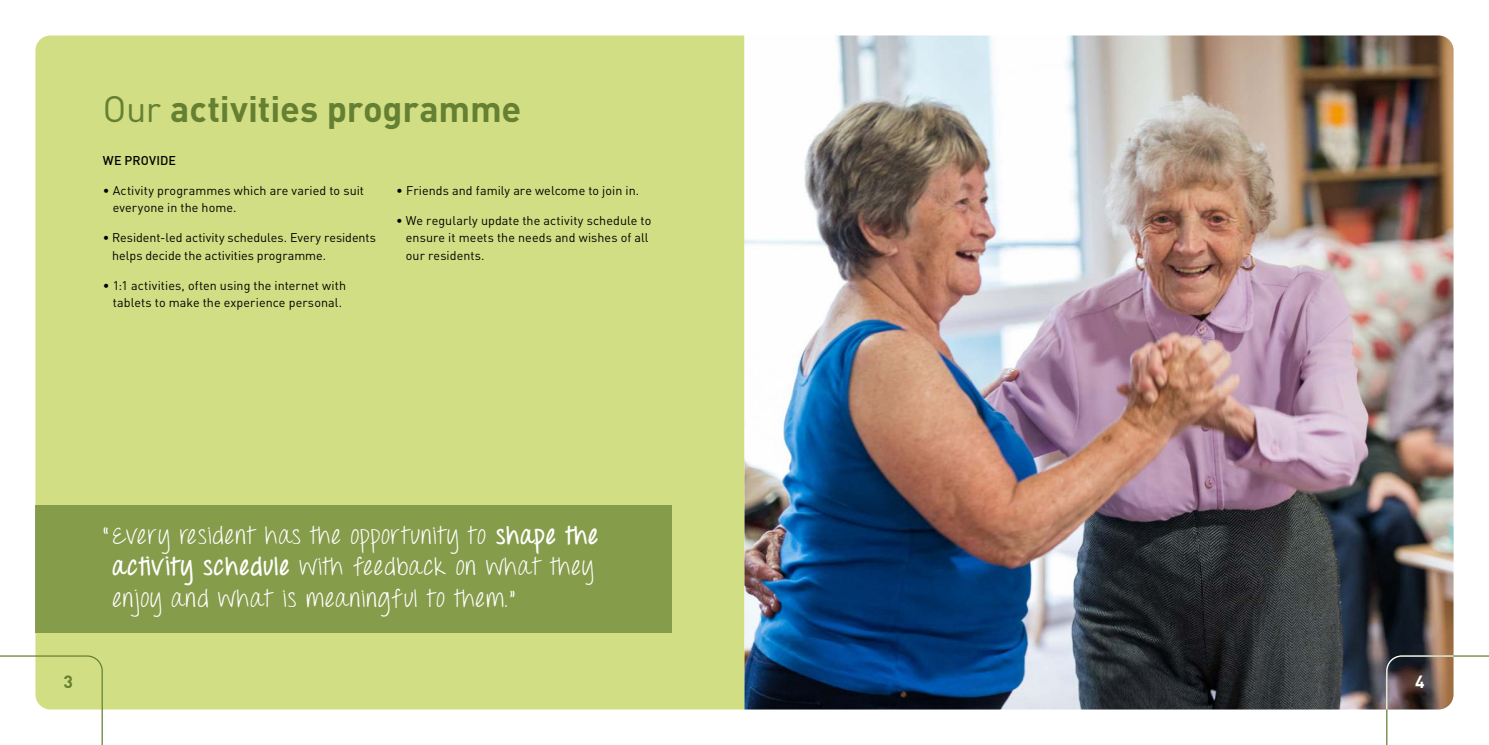
<style>
.page{position:relative;width:1489px;height:745px;background:#fff}
.page>*{position:absolute;margin:0;border:0;box-sizing:border-box;transform-origin:0 0}
.t1{font:700 36.25px "DIN";letter-spacing:-.005em;color:#658032}
.t2{font:24.38px/31.5px "Throw My Hands Upinthe Air";letter-spacing:.05em;color:#fff}
.t3{font:700 17.5px "DIN";color:#658032}
.t4{font:700 17.5px "DIN";color:#fff}
.t5{font:12.5px/17.5px "DIN";letter-spacing:.005em;color:#000}
.t6{font:500 12.5px "DIN";letter-spacing:.01em;color:#000}
.s1{font-weight:400}
.s2{font-weight:300}
.s3{font-weight:700}
</style>
<div class="page">
<div style="left:35px;top:35px;width:709px;height:674px;background:#d2de83"></div>
<img style="left:744px;top:35px;width:709px;height:674px">
<svg style="left:0;top:655px;width:103px;height:89px"></svg>
<div style="left:35px;top:505px;width:636px;height:127px;background:#859c4a"></div>
<svg style="left:1385px;top:654px;width:103px;height:90px"></svg>
<h1 class="t1" style="left:103px;top:96px;width:420px"><span class="s1">Our</span> activities programme</h1>
<p class="t6" style="left:103px;top:153px;width:75px">WE PROVIDE</p>
<p class="t5" style="left:113px;top:183px;width:253px;text-indent:-10px"><span class="s2">•</span> Activity programmes which are varied to suit everyone in the home.</p>
<p class="t5" style="left:112px;top:230px;width:265px;text-indent:-10px">• Resident-led activity schedules. Every residents helps decide the activities programme.</p>
<p class="t5" style="left:103px;top:277px;width:245px;text-align:center"><span class="s2">•</span> 1:1 activities, often using the internet with tablets to make the experience personal.</p>
<p class="t5" style="left:396px;top:183px;width:244px"><span class="s2">•</span> Friends and family are welcome to join in.</p>
<p class="t5" style="left:406px;top:213px;width:247px;text-indent:-10px">• We regularly update the activity schedule to ensure it meets the needs and wishes of all our residents.</p>
<h2 class="t2" style="left:112px;top:523px;width:487px;text-indent:-10px">“ Every resident has the opportunity to <span class="s3">shape the activity schedule</span> with feedback on what they enjoy and what is meaningful to them.”</h2>
<h3 class="t3" style="left:63px;top:674px;width:11px">3</h3>
<h3 class="t4" style="left:1414px;top:674px;width:11px">4</h3>
</div>
